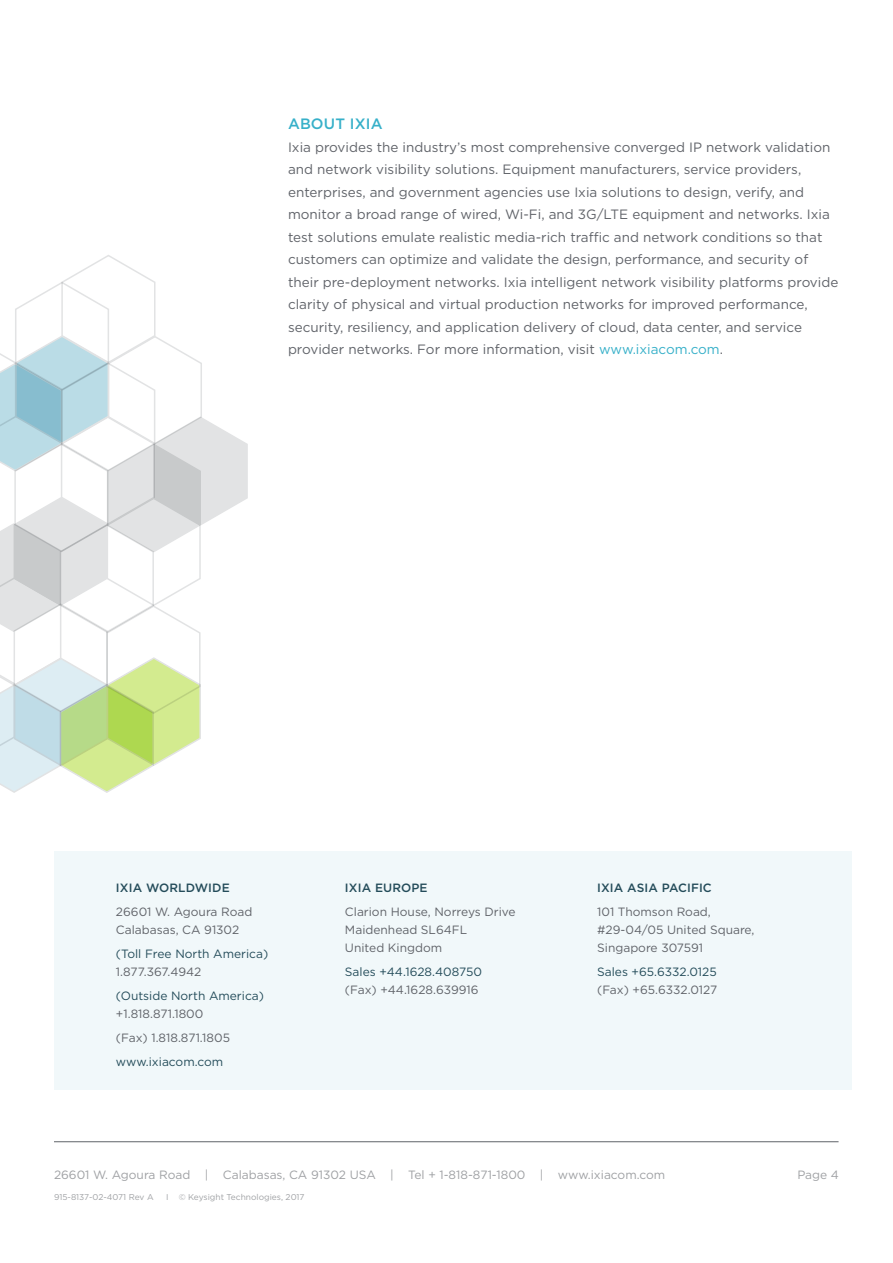
<style>
.page{position:relative;width:893px;height:1263px;background:#fff}
.page>*{position:absolute;margin:0;border:0;box-sizing:border-box;transform-origin:0 0}
.headline_-_level_1{font:500 15px "Gotham";letter-spacing:.01em;color:#37b0c9}
.body_copy{font:13.5px/22.5px "Gotham";color:#606369}
.headquarters_body{font:12px/18px "Gotham";color:#244c5a}
.headquarters_body-2{font:12px/18px "Gotham";color:#606369}
.footer_address{font:12px "Gotham";color:#9fa1a4}
.global_headquarters{font:500 12px "Gotham";letter-spacing:.01em;color:#244c5a}
.page_no{font:12px "Gotham";color:#9fa1a4}
.t1{font:8.4px "Gotham";color:#9fa1a4}
.s1{color:#37b0c9}
.s2{color:#606369}
</style>
<div class="page">
<hr style="left:54px;top:1141px;width:784px;height:1px;background:#606369">
<div style="left:54px;top:852px;width:797px;height:238px;background:#f1f8fa"></div>
<svg style="left:0;top:255px;width:248px;height:538px"></svg>
<p class="headline_-_level_1" style="left:288px;top:114px;width:96px">ABOUT IXIA</p>
<p class="body_copy" style="left:288px;top:135px;width:552px">Ixia provides the industry’s most comprehensive converged IP network validation and network visibility solutions. Equipment manufacturers, service providers, enterprises, and government agencies use Ixia solutions to design, verify, and monitor a broad range of wired, Wi-Fi, and 3G/LTE equipment and networks. Ixia test solutions emulate realistic media-rich traffic and network conditions so that customers can optimize and validate the design, performance, and security of their pre-deployment networks. Ixia intelligent network visibility platforms provide clarity of physical and virtual production networks for improved performance, security, resiliency, and application delivery of cloud, data center, and service provider networks. For more information, visit <span class="s1">www.ixiacom.com</span>.</p>
<p class="global_headquarters" style="left:116px;top:880px;width:115px">IXIA WORLDWIDE</p>
<p class="headquarters_body-2" style="left:116px;top:902px;width:138px">26601 W. Agoura Road<br>Calabasas, CA 91302</p>
<p class="headquarters_body" style="left:116px;top:944px;width:154px">(Toll Free North America)<br><span class="s2">1.877.367.4942</span></p>
<p class="headquarters_body" style="left:116px;top:986px;width:150px">(Outside North America) <span class="s2">+1.818.871.1800</span></p>
<p class="headquarters_body-2" style="left:116px;top:1028px;width:116px">(Fax) 1.818.871.1805</p>
<p class="headquarters_body" style="left:116px;top:1052px;width:109px">www.ixiacom.com</p>
<p class="global_headquarters" style="left:345px;top:880px;width:84px">IXIA EUROPE</p>
<p class="headquarters_body-2" style="left:345px;top:902px;width:172px">Clarion House, Norreys Drive<br>Maidenhead SL64FL<br>United Kingdom</p>
<p class="headquarters_body" style="left:345px;top:962px;width:138px">Sales +44.1628.408750 <span class="s2">(Fax) +44.1628.639916</span></p>
<p class="global_headquarters" style="left:597px;top:880px;width:116px">IXIA ASIA PACIFIC</p>
<p class="headquarters_body-2" style="left:597px;top:902px;width:159px">101 Thomson Road, #29-04/05 United Square,<br>Singapore 307591</p>
<p class="headquarters_body" style="left:597px;top:962px;width:122px">Sales +65.6332.0125 <span class="s2">(Fax) +65.6332.0127</span></p>
<p class="footer_address" style="left:54px;top:1167px;width:613px">26601 W. Agoura Road | Calabasas, CA 91302 USA | Tel + 1-818-871-1800 | www.ixiacom.com</p>
<p class="t1" style="left:54px;top:1192px;width:101px">915-8137-02-4071 Rev A</p>
<p class="t1" style="left:166px;top:1192px;width:140px">I © Keysight Technologies, 2017</p>
<p class="page_no" style="left:797px;top:1167px;width:43px">Page 4</p>
</div>
